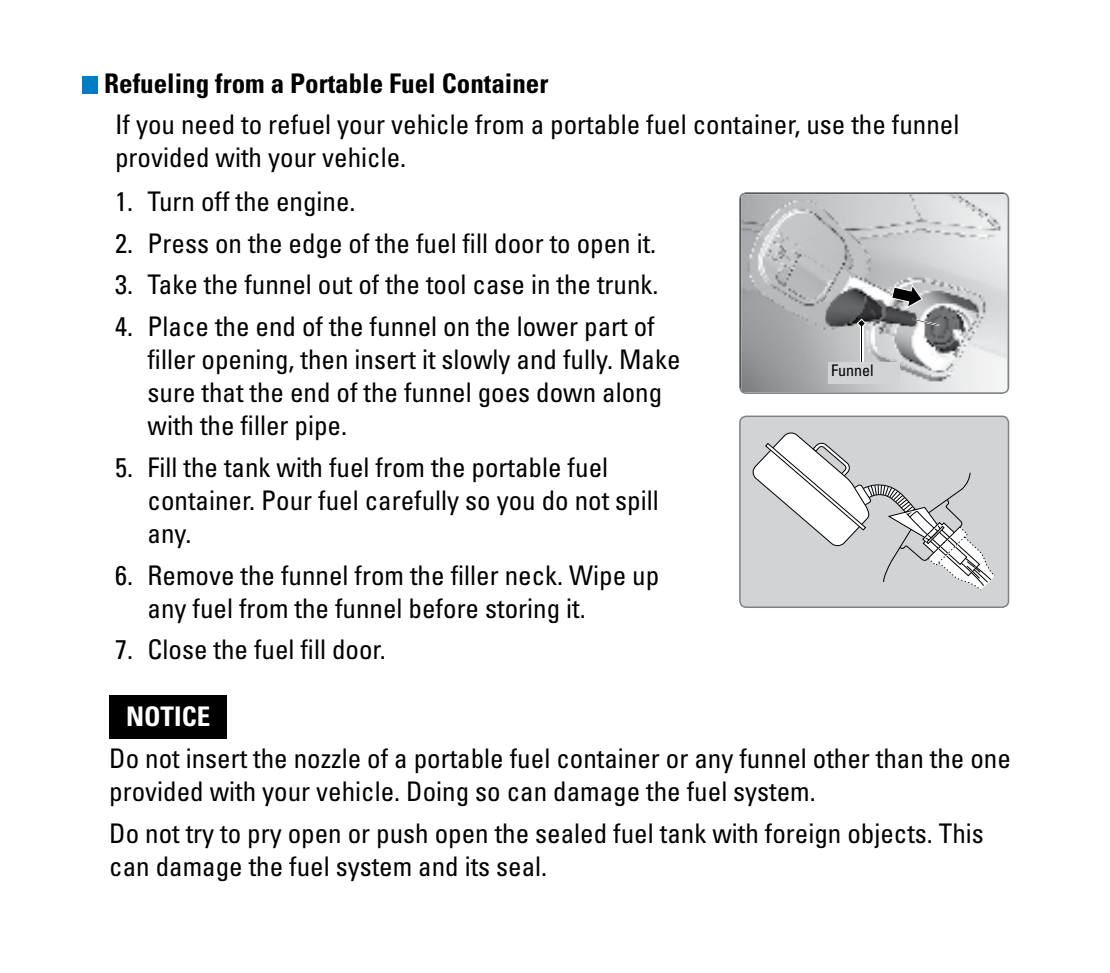
<style>
.page{position:relative;width:1110px;height:973px;background:#fff}
.page>*{position:absolute;margin:0;border:0;box-sizing:border-box;transform-origin:0 0}
.t1{font:condensed 27px/33px "Univers LT Std";color:#000}
.t2{font:700 condensed 27px "Univers LT Std";color:#000}
.t3{font:700 condensed 27px "Univers LT Std";color:#fff}
.t4{font:condensed 15.9px "Univers LT Std";color:#000}
</style>
<div class="page">
<div style="left:83px;top:76px;width:15px;height:18px;background:#007dc3"></div>
<img style="left:742px;top:195px;width:264px;height:196px">
<svg style="left:912px;top:318px;width:27px;height:8px"></svg>
<img style="left:825px;top:287px;width:91px;height:39px">
<svg style="left:912px;top:318px;width:26px;height:7px"></svg>
<svg style="left:891px;top:284px;width:31px;height:24px"></svg>
<hr style="left:740px;top:193px;width:1px;height:199px;background:#000">
<div style="left:828px;top:362px;width:72px;height:21px;background:#d1d3d4"></div>
<hr style="left:860px;top:324px;width:3px;height:38px;background:#fff">
<svg style="left:856px;top:318px;width:10px;height:10px"></svg>
<hr style="left:861px;top:324px;width:1px;height:38px;background:#000">
<div style="left:739px;top:192px;width:270px;height:202px;border:2px solid #808285;border-radius:6px"></div>
<div style="left:740px;top:418px;width:268px;height:189px;background:#d1d3d4"></div>
<svg style="left:751px;top:430px;width:245px;height:161px"></svg>
<div style="left:739px;top:415px;width:270px;height:192px;border:2px solid #808285;border-radius:6px"></div>
<div style="left:109px;top:694px;width:118px;height:44px;background:#000"></div>
<p class="t2" style="left:104px;top:66px;width:446px">Refueling from a Portable Fuel Container</p>
<p class="t1" style="left:115px;top:108px;width:845px">If you need to refuel your vehicle from a portable fuel container, use the funnel provided with your vehicle.</p>
<p class="t1" style="left:115px;top:184px;width:242px">1. Turn off the engine.</p>
<p class="t1" style="left:115px;top:226px;width:542px">2. Press on the edge of the fuel fill door to open it.</p>
<p class="t1" style="left:115px;top:268px;width:545px">3. Take the funnel out of the tool case in the trunk.</p>
<p class="t1" style="left:147px;top:309px;width:534px;text-indent:-32px">4. Place the end of the funnel on the lower part of filler opening, then insert it slowly and fully. Make sure that the end of the funnel goes down along with the filler pipe.</p>
<p class="t1" style="left:147px;top:450px;width:512px;text-indent:-32px">5. Fill the tank with fuel from the portable fuel container. Pour fuel carefully so you do not spill any.</p>
<p class="t1" style="left:147px;top:558px;width:513px;text-indent:-32px">6. remove the funnel from the filler neck. Wipe up any fuel from the funnel before storing it.</p>
<p class="t1" style="left:115px;top:632px;width:272px">7. Close the fuel fill door.</p>
<p class="t4" style="left:831px;top:360px;width:44px">Funnel</p>
<p class="t3" style="left:126px;top:700px;width:86px">NOTICE</p>
<p class="t1" style="left:109px;top:741px;width:903px">Do not insert the nozzle of a portable fuel container or any funnel other than the one provided with your vehicle. Doing so can damage the fuel system.</p>
<p class="t1" style="left:109px;top:816px;width:876px">Do not try to pry open or push open the sealed fuel tank with foreign objects. This can damage the fuel system and its seal.</p>
</div>
